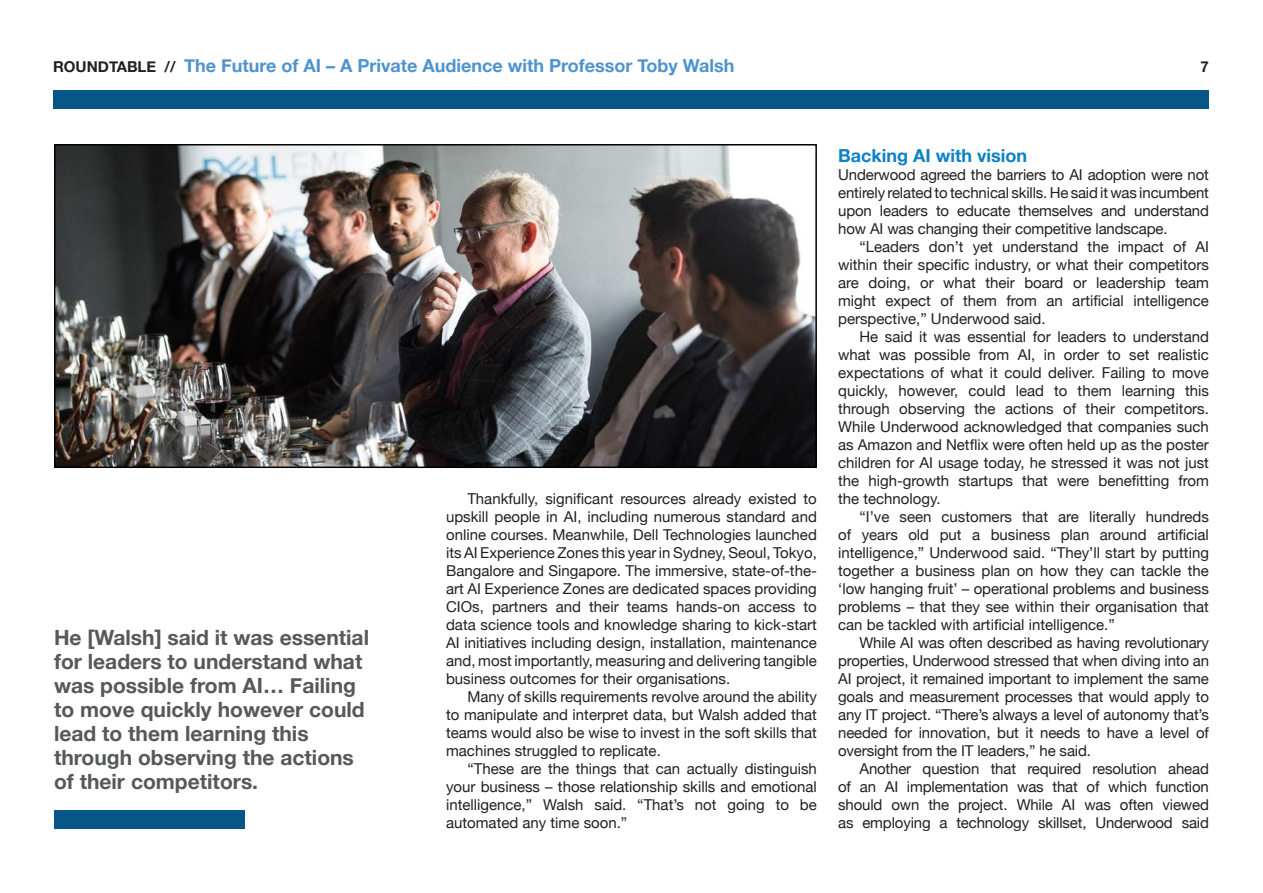
<style>
.page{position:relative;width:1263px;height:893px;background:#fff}
.page>*{position:absolute;margin:0;border:0;box-sizing:border-box;transform-origin:0 0}
.t1{font:700 21px/24px "Helvetica Neue";color:#57585a}
.t2{font:700 18px "Helvetica Neue";color:#4e93ce}
.t3{font:700 18px "Helvetica Neue";color:#0c81c5}
.t4{font:15px/18px "Helvetica Neue";color:#231f20;text-align:justify}
.t5{font:700 15px "Helvetica Neue";color:#231f20}
.s1{font-size:15px;color:#231f20}
</style>
<div class="page">
<div style="left:53px;top:90px;width:1156px;height:18px;background:#085687"></div>
<img style="left:57px;top:147px;width:757px;height:318px">
<div style="left:54px;top:144px;width:763px;height:324px;border:2px solid #010101"></div>
<div style="left:54px;top:810px;width:191px;height:18px;background:#085687"></div>
<p class="t2" style="left:53px;top:51px;width:683px"><span class="s1">ROUNDTABLE //</span> The Future of AI – A Private Audience with Professor Toby Walsh</p>
<p class="t5" style="left:1200px;top:54px;width:10px">7</p>
<h1 class="t1" style="left:54px;top:626px;width:317px">He [Walsh] said it was essential for leaders to understand what was possible from AI… Failing to move quickly however could lead to them learning this through observing the actions of their competitors.</h1>
<p class="t4" style="left:446px;top:491px;width:372px;text-indent:21px">Thankfully, significant resources already existed to upskill people in AI, including numerous standard and online courses. Meanwhile, Dell Technologies launched its AI Experience Zones this year in Sydney, Seoul, Tokyo, Bangalore and Singapore. The immersive, state-of-the&shy;art AI Experience Zones are dedicated spaces providing CIOs, partners and their teams hands-on access to data science tools and knowledge sharing to kick-start AI initiatives including design, installation, maintenance and, most importantly, measuring and delivering tangible business outcomes for their organisations.</p>
<p class="t4" style="left:446px;top:689px;width:372px;text-indent:21px">Many of skills requirements revolve around the ability to manipulate and interpret data, but Walsh added that teams would also be wise to invest in the soft skills that machines struggled to replicate.</p>
<p class="t4" style="left:446px;top:761px;width:372px;text-indent:21px">“These are the things that can actually distinguish your business – those relationship skills and emotional intelligence,” Walsh said. “That’s not going to be automated any time soon.”</p>
<p class="t3" style="left:838px;top:141px;width:190px">Backing AI with vision</p>
<p class="t4" style="left:838px;top:167px;width:372px">Underwood agreed the barriers to AI adoption were not entirely related to technical skills. He said it was incumbent upon leaders to educate themselves and understand how AI was changing their competitive landscape.</p>
<p class="t4" style="left:838px;top:239px;width:372px;text-indent:21px">“Leaders don’t yet understand the impact of AI within their specific industry, or what their competitors are doing, or what their board or leadership team might expect of them from an artificial intelligence perspective,” Underwood said.</p>
<p class="t4" style="left:838px;top:329px;width:372px;text-indent:21px">He said it was essential for leaders to understand what was possible from AI, in order to set realistic expectations of what it could deliver. Failing to move quickly, however, could lead to them learning this through observing the actions of their competitors.<br>While Underwood acknowledged that companies such as Amazon and Netflix were often held up as the poster children for AI usage today, he stressed it was not just the high-growth startups that were benefitting from the technology.</p>
<p class="t4" style="left:838px;top:509px;width:372px;text-indent:21px">“I’ve seen customers that are literally hundreds of years old put a business plan around artificial intelligence,” Underwood said. “They’ll start by putting together a business plan on how they can tackle the ‘low hanging fruit’ – operational problems and business problems – that they see within their organisation that can be tackled with artificial intelligence.”</p>
<p class="t4" style="left:838px;top:635px;width:372px;text-indent:21px">While AI was often described as having revolutionary properties, Underwood stressed that when diving into an AI project, it remained important to implement the same goals and measurement processes that would apply to any IT project. “There’s always a level of autonomy that’s needed for innovation, but it needs to have a level of oversight from the IT leaders,” he said.</p>
<p class="t4" style="left:838px;top:761px;width:372px;text-indent:21px">Another question that required resolution ahead of an AI implementation was that of which function should own the project. While AI was often viewed as employing a technology skillset, Underwood said</p>
</div>
